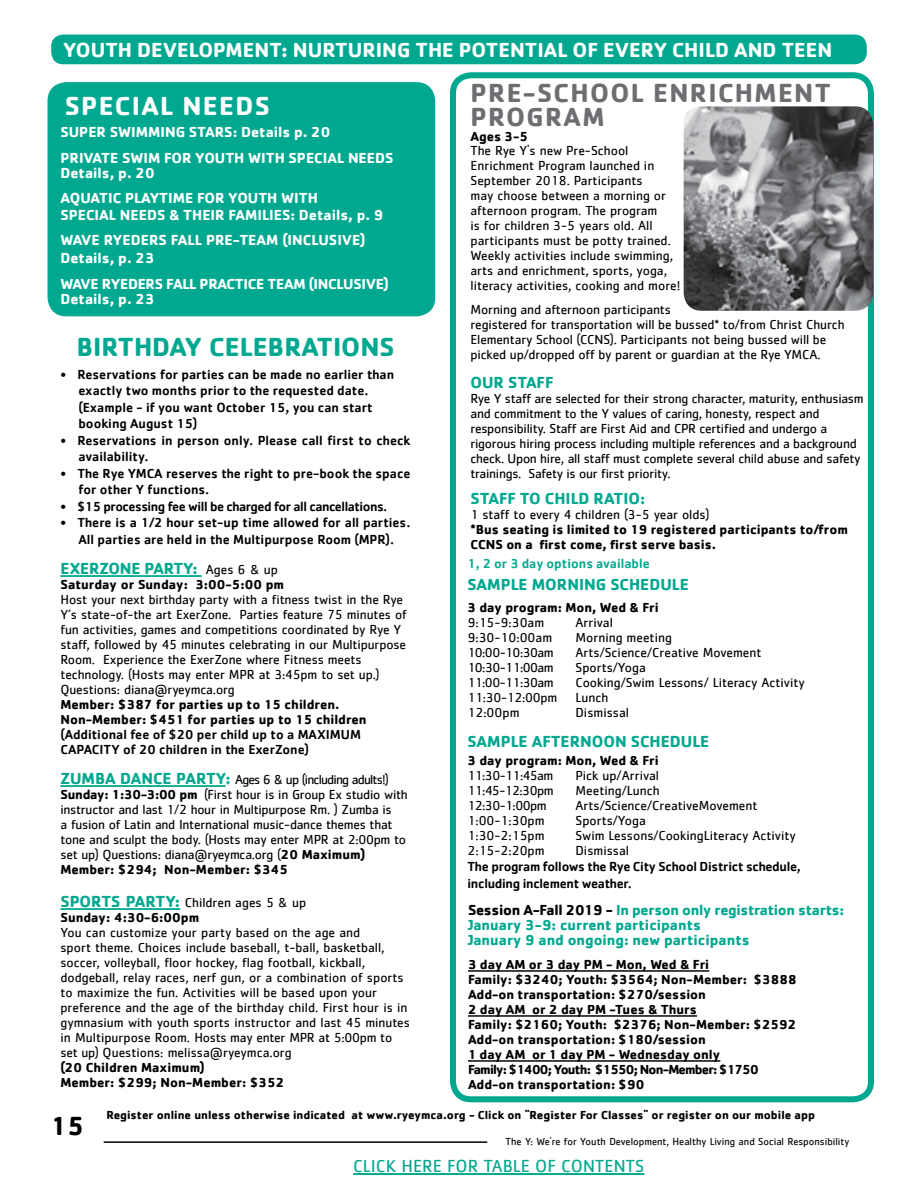
<style>
.page{position:relative;width:918px;height:1188px;background:#fff}
.page>*{position:absolute;margin:0;border:0;box-sizing:border-box;transform-origin:0 0}
.t1{font:700 27px/24px "Cachet";letter-spacing:.05em;color:#6d6e71}
.t2{font:700 27px "Cachet";color:#00a88f}
.t3{font:700 27px "Cachet";letter-spacing:.05em;color:#fff}
.t4{font:700 27px "Cachet";color:#000}
.t5{font:700 21px "Cachet";color:#fff}
.t6{font:18px "Cachet";color:#00a88f}
.t7{font:700 16.5px "Cachet";color:#00a88f}
.t8{font:700 15px/25.5px "Cachet";color:#fff}
.t9{font:700 15px/15px "Cachet";color:#00a88f}
.t10{font:700 15px/25.5px "Cachet";letter-spacing:-.02em;color:#fff}
.t11{font:13.5px/15px "Cachet";letter-spacing:-.01em;color:#000}
.t12{font:700 13.5px/15px "Cachet";color:#000}
.t13{font:500 13.5px/16.5px "Cachet";color:#000}
.t14{font:500 13.5px/16.2px "Cachet";letter-spacing:-.02em;color:#000}
.t15{font:13.5px "Cachet";letter-spacing:-.04em;color:#000}
.t16{font:500 13.5px "Cachet";letter-spacing:-.035em;color:#000}
.t17{font:500 13.5px "Cachet";color:#00a88f}
.t18{font:700 12px "Cachet";color:#000}
.t19{font:10.5px "Cachet";color:#000}
.s1{font-weight:400;font-size:13.5px;color:#000}
.s2{font-weight:700;font-size:16.5px;color:#00a88f}
.s3{font-weight:700}
.s4{font-size:16.5px;color:#00a88f}
.s5{font-weight:400}
.s6{color:#000}
</style>
<div class="page">
<div style="left:51px;top:35px;width:816px;height:29px;background:#00a88f;border-radius:12px"></div>
<hr style="left:104px;top:1141px;width:383px;height:2px;background:#000">
<hr style="left:60px;top:575px;width:142px;height:2px;background:#00a88f">
<hr style="left:60px;top:785px;width:165px;height:2px;background:#00a88f">
<hr style="left:60px;top:908px;width:120px;height:2px;background:#00a88f">
<div style="left:48px;top:83px;width:386px;height:233px;background:#00a88f;border-radius:18px"></div>
<div style="left:48px;top:82px;width:387px;height:234px;border:2px solid #00a88f;border-radius:18px"></div>
<div style="left:450px;top:72px;width:424px;height:1030px;border:6px solid #00a88f;border-radius:18px"></div>
<hr style="left:468px;top:970px;width:241px;height:2px;background:#000">
<hr style="left:468px;top:1015px;width:229px;height:2px;background:#000">
<hr style="left:468px;top:1060px;width:252px;height:2px;background:#000">
<img style="left:684px;top:106px;width:189px;height:205px">
<hr style="left:353px;top:1173px;width:291px;height:2px;background:#00a88f">
<h2 class="t5" style="left:63px;top:36px;width:771px">YOUTH DEVELOPMENT: NURTURING THE POTENTIAL OF EVERY CHILD AND TEEN</h2>
<h1 class="t3" style="left:65px;top:88px;width:207px">SPECIAL NEEDS</h1>
<p class="t8" style="left:60px;top:119px;width:335px">SUPER SWIMMING STARS: Details p. 20<br>PRIVATE SWIM FOR YOUTH WITH SPECIAL NEEDS</p>
<p class="t8" style="left:60px;top:159px;width:259px">Details, p. 20<br>AQUATIC PLAYTIME FOR YOUTH WITH</p>
<p class="t8" style="left:60px;top:201px;width:325px">SPECIAL NEEDS &amp; THEIR FAMILIES: Details, p. 9<br>WAVE RYEDERS FALL PRE-TEAM (INCLUSIVE)</p>
<p class="t10" style="left:60px;top:245px;width:330px">Details, p. 23<br>WAVE RYEDERS FALL PRACTICE TEAM (INCLUSIVE)</p>
<p class="t8" style="left:60px;top:285px;width:96px">Details, p. 23</p>
<h1 class="t2" style="left:76px;top:330px;width:320px">BIRTHDAY CELEBRATIONS</h1>
<p class="t13" style="left:78px;top:366px;width:317px;text-indent:-18px">• Reservations for parties can be made no earlier than exactly two months prior to the requested date. (Example - if you want October 15, you can start booking August 15)</p>
<p class="t13" style="left:78px;top:432px;width:333px;text-indent:-18px">• Reservations in person only. Please call first to check availability.</p>
<p class="t13" style="left:78px;top:465px;width:333px;text-indent:-18px">• The Rye YMCA reserves the right to pre-book the space for other Y functions.</p>
<p class="t16" style="left:60px;top:498px;width:328px">• $15 processing fee will be charged for all cancellations.</p>
<p class="t13" style="left:60px;top:514px;width:351px;text-align:center">• There is a 1/2 hour set-up time allowed for all parties.<br>All parties are held in the Multipurpose Room (MPR).</p>
<p class="t7" style="left:60px;top:558px;width:219px">EXERZONE PARTY: <span class="s1">Ages 6 &amp; up</span></p>
<p class="t12" style="left:60px;top:576px;width:225px">Saturday or Sunday: 3:00-5:00 pm</p>
<p class="t11" style="left:60px;top:592px;width:348px">Host your next birthday party with a fitness twist in the Rye Y’s state-of-the art ExerZone. Parties feature 75 minutes of fun activities, games and competitions coordinated by Rye Y staff, followed by 45 minutes celebrating in our Multipurpose Room. Experience the ExerZone where Fitness meets technology. (Hosts may enter MPR at 3:45pm to set up.)<br>Questions: diana@ryeymca.org</p>
<p class="t12" style="left:60px;top:696px;width:308px">Member: $387 for parties up to 15 children.<br>Non-Member: $451 for parties up to 15 children</p>
<p class="t13" style="left:60px;top:727px;width:302px;line-height:15px">(Additional fee of $20 per child up to a MAXIMUM<br>CAPACITY of 20 children in the ExerZone)</p>
<p class="t11" style="left:60px;top:772px;width:349px"><span class="s2">ZUMBA DANCE PARTY:</span> Ages 6 &amp; up (including adults!)<br><span class="s3">Sunday: 1:30-3:00 pm</span> (First hour is in Group Ex studio with instructor and last 1/2 hour in Multipurpose Rm. ) Zumba is<br>a fusion of Latin and International music-dance themes that tone and sculpt the body. (Hosts may enter MPR at 2:00pm to set up) Questions: diana@ryeymca.org (<span class="s3">20 Maximum)<br>Member: $294; Non-Member: $345</span></p>
<p class="t12" style="left:60px;top:894px;width:247px"><span class="s4">SPORTS PARTY:</span> <span class="s5">Children ages 5 &amp; up<br></span>Sunday: 4:30-6:00pm</p>
<p class="t11" style="left:60px;top:925px;width:351px">You can customize your party based on the age and<br>sport theme. Choices include baseball, t-ball, basketball, soccer, volleyball, floor hockey, flag football, kickball, dodgeball, relay races, nerf gun, or a combination of sports to maximize the fun. Activities will be based upon your preference and the age of the birthday child. First hour is in gymnasium with youth sports instructor and last 45 minutes in Multipurpose Room. Hosts may enter MPR at 5:00pm to set up) Questions: melissa@ryeymca.org</p>
<p class="t12" style="left:60px;top:1059px;width:225px">(20 Children Maximum)<br>Member: $299; Non-Member: $352</p>
<h1 class="t1" style="left:471px;top:80px;width:362px">PRE-SCHOOL ENRICHMENT<br>PROGRAM</h1>
<p class="t12" style="left:471px;top:128px;width:59px">Ages 3-5</p>
<p class="t11" style="left:471px;top:143px;width:211px">The Rye Y's new Pre-School Enrichment Program launched in September 2018. Participants<br>may choose between a morning or afternoon program. The program<br>is for children 3-5 years old. All participants must be potty trained.<br>Weekly activities include swimming, arts and enrichment, sports, yoga, literacy activities, cooking and more!</p>
<p class="t11" style="left:471px;top:302px;width:376px">Morning and afternoon participants<br>registered for transportation will be bussed* to/from Christ Church Elementary School (CCNS). Participants not being bussed will be picked up/dropped off by parent or guardian at the Rye YMCA.</p>
<p class="t7" style="left:471px;top:372px;width:84px">OUR STAFF</p>
<p class="t11" style="left:471px;top:391px;width:395px">Rye Y staff are selected for their strong character, maturity, enthusiasm and commitment to the Y values of caring, honesty, respect and responsibility. Staff are First Aid and CPR certified and undergo a rigorous hiring process including multiple references and a background check. Upon hire, all staff must complete several child abuse and safety trainings. Safety is our first priority.</p>
<p class="t7" style="left:471px;top:487px;width:176px">STAFF TO CHILD RATIO:</p>
<p class="t11" style="left:471px;top:506px;width:240px">1 staff to every 4 children (3-5 year olds)</p>
<p class="t12" style="left:471px;top:521px;width:379px">*Bus seating is limited to 19 registered participants to/from<br>CCNS on a first come, first serve basis.</p>
<p class="t17" style="left:468px;top:556px;width:184px">1, 2 or 3 day options available</p>
<p class="t7" style="left:468px;top:574px;width:223px">SAMPLE MORNING SCHEDULE</p>
<p class="t12" style="left:468px;top:599px;width:193px">3 day program: Mon, Wed &amp; Fri</p>
<p class="t11" style="left:468px;top:614px;width:78px">9:15-9:30am</p>
<p class="t11" style="left:576px;top:614px;width:39px">Arrival</p>
<p class="t11" style="left:468px;top:629px;width:86px">9:30-10:00am</p>
<p class="t11" style="left:576px;top:629px;width:98px">Morning meeting</p>
<p class="t15" style="left:468px;top:644px;width:88px">10:00-10:30am</p>
<p class="t11" style="left:576px;top:644px;width:187px">Arts/Science/Creative Movement</p>
<p class="t15" style="left:468px;top:659px;width:88px">10:30-11:00am</p>
<p class="t11" style="left:576px;top:659px;width:72px">Sports/Yoga</p>
<p class="t15" style="left:468px;top:674px;width:88px">11:00-11:30am</p>
<p class="t11" style="left:576px;top:674px;width:231px">Cooking/Swim Lessons/ Literacy Activity</p>
<p class="t11" style="left:468px;top:689px;width:91px">11:30-12:00pm</p>
<p class="t11" style="left:576px;top:689px;width:34px">Lunch</p>
<p class="t11" style="left:468px;top:704px;width:53px">12:00pm</p>
<p class="t11" style="left:576px;top:704px;width:55px">Dismissal</p>
<p class="t7" style="left:468px;top:731px;width:243px">SAMPLE AFTERNOON SCHEDULE</p>
<p class="t12" style="left:468px;top:753px;width:193px">3 day program: Mon, Wed &amp; Fri</p>
<p class="t15" style="left:468px;top:768px;width:87px">11:30-11:45am</p>
<p class="t11" style="left:576px;top:768px;width:85px">Pick up/Arrival</p>
<p class="t15" style="left:468px;top:783px;width:88px">11:45-12:30pm</p>
<p class="t11" style="left:576px;top:783px;width:86px">Meeting/Lunch</p>
<p class="t11" style="left:468px;top:798px;width:81px">12:30-1:00pm</p>
<p class="t11" style="left:576px;top:798px;width:184px">Arts/Science/CreativeMovement</p>
<p class="t11" style="left:468px;top:813px;width:79px">1:00-1:30pm</p>
<p class="t11" style="left:576px;top:813px;width:72px">Sports/Yoga</p>
<p class="t11" style="left:468px;top:828px;width:79px">1:30-2:15pm</p>
<p class="t11" style="left:576px;top:828px;width:222px">Swim Lessons/CookingLiteracy Activity</p>
<p class="t11" style="left:468px;top:843px;width:79px">2:15-2:20pm</p>
<p class="t11" style="left:576px;top:843px;width:55px">Dismissal</p>
<p class="t14" style="left:468px;top:858px;width:335px">The program follows the Rye City School District schedule, including inclement weather.</p>
<p class="t9" style="left:468px;top:902px;width:378px"><span class="s6">Session A-Fall 2019 -</span> In person only registration starts:<br>January 3-9: current participants<br>January 9 and ongoing: new participants</p>
<p class="t12" style="left:468px;top:957px;width:330px">3 day AM or 3 day PM - Mon, Wed &amp; Fri<br>Family: $3240; Youth: $3564; Non-Member: $3888<br>Add-on transportation: $270/session<br>2 day AM or 2 day PM -Tues &amp; Thurs<br>Family: $2160; Youth: $2376; Non-Member: $2592<br>Add-on transportation: $180/session<br>1 day AM or 1 day PM - Wednesday only<br>Family: $1400; Youth: $1550; Non-Member: $1750<br>Add-on transportation: $90</p>
<h1 class="t4" style="left:50px;top:1108px;width:35px">15</h1>
<p class="t18" style="left:106px;top:1107px;width:710px">Register online unless otherwise indicated at www.ryeymca.org - Click on "Register For Classes" or register on our mobile app</p>
<p class="t19" style="left:506px;top:1135px;width:345px">The Y: We're for Youth Development, Healthy Living and Social Responsibility</p>
<h3 class="t6" style="left:353px;top:1155px;width:293px">CLICK HERE FOR TABLE OF CONTENTS</h3>
</div>
